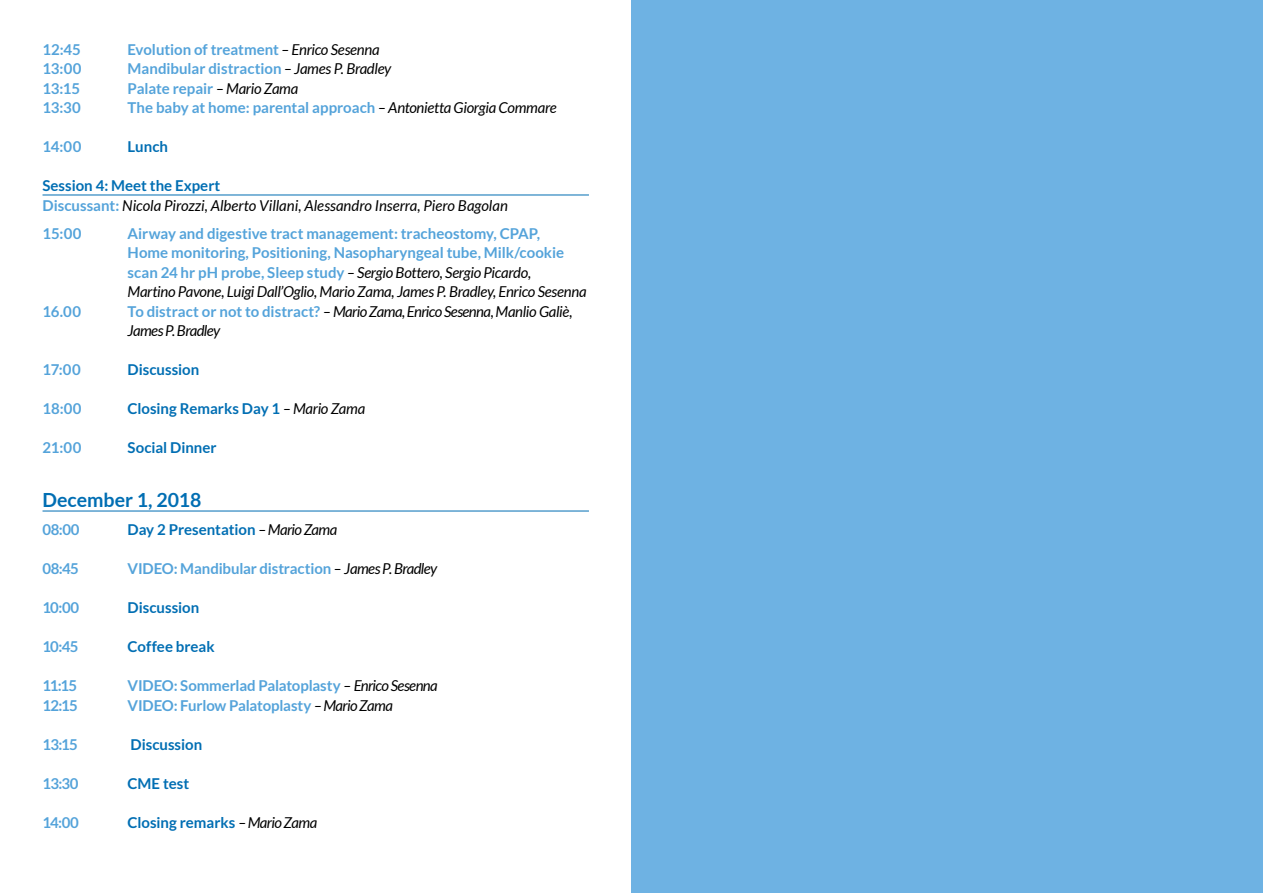
<style>
.page{position:relative;width:1263px;height:893px;background:#fff}
.page>*{position:absolute;margin:0;border:0;box-sizing:border-box;transform-origin:0 0}
.titolo_sedia{font:700 19.5px "Lato";color:#006eb3}
.t1{font:700 15px/19.5px "Lato";letter-spacing:-.005em;color:#54a3da}
.t2{font:700 15px "Lato";color:#006eb3}
.Uomosedia{font:italic 15px/19.5px "Lato";letter-spacing:-.01em;color:#000}
.Uomosedia-2{font:italic 15px/19.5px "Lato";letter-spacing:-.04em;color:#000}
.s1{font-weight:400;font-style:italic;color:#000}
.s2{font-weight:700;font-style:normal;color:#006eb3}
.s3{font-weight:700;font-style:normal;color:#54a3da}
</style>
<div class="page">
<hr style="left:43px;top:195px;width:546px;height:1px;background:#006eb3">
<hr style="left:43px;top:511px;width:546px;height:1px;background:#006eb3">
<div style="left:631px;top:0;width:632px;height:893px;background:#6eb2e3"></div>
<p class="t1" style="left:43px;top:39px;width:40px">12:45</p>
<p class="t1" style="left:128px;top:39px;width:254px">Evolution of treatment <span class="s1">– Enrico Sesenna</span></p>
<p class="t1" style="left:43px;top:59px;width:41px">13:00</p>
<p class="t1" style="left:128px;top:59px;width:265px">Mandibular distraction <span class="s1">– James P. Bradley</span></p>
<p class="t1" style="left:43px;top:78px;width:39px">13:15</p>
<p class="t1" style="left:128px;top:78px;width:172px">Palate repair <span class="s1">– Mario Zama</span></p>
<p class="t1" style="left:43px;top:98px;width:40px">13:30</p>
<p class="t1" style="left:128px;top:98px;width:431px">The baby at home: parental approach <span class="s1">– Antonietta Giorgia Commare</span></p>
<p class="t1" style="left:43px;top:137px;width:40px">14:00</p>
<p class="t2" style="left:128px;top:138px;width:42px">Lunch</p>
<p class="Uomosedia" style="left:43px;top:176px;width:467px"><span class="s2">Session 4: Meet the Expert<br></span><span class="s3">Discussant:</span> Nicola Pirozzi, Alberto Villani, Alessandro Inserra, Piero Bagolan</p>
<p class="t1" style="left:43px;top:223px;width:41px">15:00</p>
<p class="t1" style="left:128px;top:223px;width:461px">Airway and digestive tract management: tracheostomy, CPAP,<br>Home monitoring, Positioning, Nasopharyngeal tube, Milk/cookie scan 24 hr pH probe, Sleep study <span class="s1">– Sergio Bottero, Sergio Picardo,<br>Martino Pavone, Luigi Dall’Oglio, Mario Zama, James P. Bradley, Enrico Sesenna</span></p>
<p class="t1" style="left:43px;top:301px;width:40px">16.00</p>
<p class="Uomosedia-2" style="left:128px;top:302px;width:446px"><span class="s3">To distract or not to distract?</span> – Mario Zama, Enrico Sesenna, Manlio Galiè,<br>James P. Bradley</p>
<p class="t1" style="left:43px;top:360px;width:40px">17:00</p>
<p class="t2" style="left:128px;top:361px;width:73px">Discussion</p>
<p class="t1" style="left:43px;top:399px;width:41px">18:00</p>
<p class="t2" style="left:128px;top:400px;width:239px">Closing Remarks Day 1 <span class="s1">– Mario Zama</span></p>
<p class="t1" style="left:43px;top:438px;width:40px">21:00</p>
<p class="t2" style="left:128px;top:439px;width:91px">Social Dinner</p>
<p class="titolo_sedia" style="left:43px;top:489px;width:161px">December 1, 2018</p>
<p class="t1" style="left:43px;top:520px;width:39px">08:00</p>
<p class="t2" style="left:128px;top:521px;width:211px">Day 2 Presentation <span class="s1">– Mario Zama</span></p>
<p class="t1" style="left:43px;top:559px;width:38px">08:45</p>
<p class="t1" style="left:128px;top:559px;width:311px">VIDEO: Mandibular distraction <span class="s1">– James P. Bradley</span></p>
<p class="t1" style="left:43px;top:598px;width:38px">10:00</p>
<p class="t2" style="left:128px;top:599px;width:73px">Discussion</p>
<p class="t1" style="left:43px;top:637px;width:37px">10:45</p>
<p class="t2" style="left:128px;top:638px;width:89px">Coffee break</p>
<p class="t1" style="left:43px;top:676px;width:36px">11:15</p>
<p class="t1" style="left:128px;top:676px;width:312px">VIDEO: Sommerlad Palatoplasty <span class="s1">– Enrico Sesenna</span></p>
<p class="t1" style="left:43px;top:695px;width:37px">12:15</p>
<p class="t1" style="left:128px;top:695px;width:267px">VIDEO: Furlow Palatoplasty <span class="s1">– Mario Zama</span></p>
<p class="t1" style="left:43px;top:734px;width:37px">13:15</p>
<p class="t2" style="left:130px;top:736px;width:73px">Discussion</p>
<p class="t1" style="left:43px;top:773px;width:38px">13:30</p>
<p class="t2" style="left:128px;top:775px;width:63px">CME test</p>
<p class="t1" style="left:43px;top:812px;width:38px">14:00</p>
<p class="t2" style="left:128px;top:814px;width:191px">Closing remarks <span class="s1">– Mario Zama</span></p>
</div>
